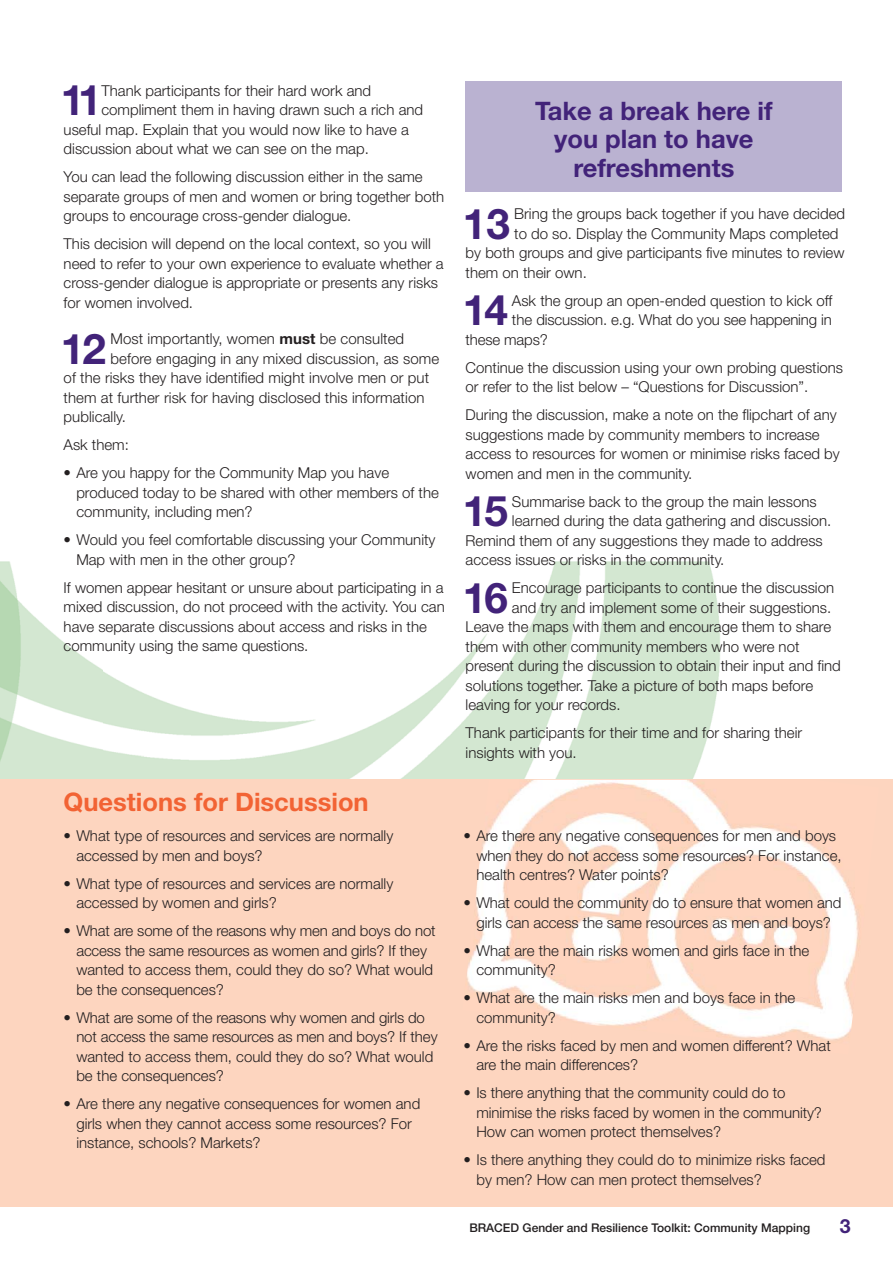
<style>
.page{position:relative;width:893px;height:1263px;background:#fff}
.page>*{position:absolute;margin:0;border:0;box-sizing:border-box;transform-origin:0 0}
.t1{font:700 42.3px "Helvetica Neue";letter-spacing:-.05em;color:#422379}
.t2{font:700 25.5px/28.5px "Helvetica Neue";color:#422379;text-align:center}
.t3{font:700 25.5px "Helvetica Neue";color:#f26334}
.t4{font:700 19.5px "Helvetica Neue";color:#422379}
.t5{font:300 15px/19.5px "Helvetica Neue";color:#231f20}
.t6{font:500 12px "Helvetica Neue";color:#231f20}
.s1{font-weight:700}
</style>
<div class="page">
<img style="left:0;top:561px;width:800px;height:219px">
<div style="left:0;top:780px;width:892px;height:427px;background:#fdd5bf"></div>
<img style="left:467px;top:780px;width:391px;height:260px">
<div style="left:465px;top:81px;width:377px;height:110px;background:#bab2d1"></div>
<h1 class="t1" style="left:61px;top:85px;width:42px">11</h1>
<p class="t5" style="left:101px;top:82px;width:271px">Thank participants for their hard work and</p>
<p class="t5" style="left:101px;top:102px;width:323px">compliment them in having drawn such a rich and</p>
<p class="t5" style="left:64px;top:121px;width:347px">useful map. Explain that you would now like to have a</p>
<p class="t5" style="left:64px;top:141px;width:307px">discussion about what we can see on the map.</p>
<p class="t5" style="left:64px;top:169px;width:382px">You can lead the following discussion either in the same separate groups of men and women or bring together both groups to encourage cross-gender dialogue.</p>
<p class="t5" style="left:64px;top:236px;width:381px">This decision will depend on the local context, so you will need to refer to your own experience to evaluate whether a cross-gender dialogue is appropriate or presents any risks for women involved.</p>
<h1 class="t1" style="left:61px;top:334px;width:47px">12</h1>
<p class="t5" style="left:110px;top:331px;width:295px">Most importantly, women <span class="s1">must</span> be consulted</p>
<p class="t5" style="left:110px;top:350px;width:330px">before engaging in any mixed discussion, as some</p>
<p class="t5" style="left:64px;top:370px;width:367px">of the risks they have identified might involve men or put</p>
<p class="t5" style="left:64px;top:389px;width:362px">them at further risk for having disclosed this information</p>
<p class="t5" style="left:64px;top:409px;width:64px">publically.</p>
<p class="t5" style="left:64px;top:437px;width:67px">Ask them:</p>
<p class="t5" style="left:76px;top:465px;width:364px;text-indent:-13px">• Are you happy for the Community Map you have produced today to be shared with other members of the community, including men?</p>
<p class="t5" style="left:76px;top:532px;width:360px;text-indent:-13px">• Would you feel comfortable discussing your Community<br>Map with men in the other group?</p>
<p class="t5" style="left:64px;top:579px;width:382px">If women appear hesitant or unsure about participating in a mixed discussion, do not proceed with the activity. You can have separate discussions about access and risks in the community using the same questions.</p>
<h2 class="t3" style="left:64px;top:792px;width:307px">Questions for Discussion</h2>
<p class="t5" style="left:76px;top:828px;width:318px;text-indent:-13px">• What type of resources and services are normally accessed by men and boys?</p>
<p class="t5" style="left:76px;top:875px;width:318px;text-indent:-13px">• What type of resources and services are normally accessed by women and girls?</p>
<p class="t5" style="left:76px;top:923px;width:361px;text-indent:-13px">• What are some of the reasons why men and boys do not access the same resources as women and girls? If they wanted to access them, could they do so? What would be the consequences?</p>
<p class="t5" style="left:76px;top:1009px;width:363px;text-indent:-13px">• What are some of the reasons why women and girls do not access the same resources as men and boys? If they wanted to access them, could they do so? What would be the consequences?</p>
<p class="t5" style="left:76px;top:1096px;width:345px;text-indent:-13px">• Are there any negative consequences for women and girls when they cannot access some resources? For instance, schools? Markets?</p>
<h2 class="t2" style="left:535px;top:99px;width:239px">Take a break here if you plan to have refreshments</h2>
<h1 class="t1" style="left:463px;top:209px;width:49px">13</h1>
<p class="t5" style="left:514px;top:206px;width:332px">Bring the groups back together if you have decided</p>
<p class="t5" style="left:514px;top:225px;width:326px">to do so. Display the Community Maps completed</p>
<p class="t5" style="left:465px;top:245px;width:380px">by both groups and give participants five minutes to review</p>
<p class="t5" style="left:465px;top:264px;width:123px">them on their own.</p>
<h1 class="t1" style="left:463px;top:295px;width:46px">14</h1>
<p class="t5" style="left:512px;top:292px;width:322px">Ask the group an open-ended question to kick off</p>
<p class="t5" style="left:512px;top:312px;width:321px">the discussion. e.g. What do you see happening in</p>
<p class="t5" style="left:465px;top:331px;width:84px">these maps?</p>
<p class="t5" style="left:465px;top:359px;width:379px">Continue the discussion using your own probing questions or refer to the list below – “Questions for Discussion”.</p>
<p class="t5" style="left:465px;top:407px;width:375px">During the discussion, make a note on the flipchart of any suggestions made by community members to increase access to resources for women or minimise risks faced by women and men in the community.</p>
<h1 class="t1" style="left:463px;top:496px;width:46px">15</h1>
<p class="t5" style="left:512px;top:493px;width:306px">Summarise back to the group the main lessons</p>
<p class="t5" style="left:512px;top:513px;width:321px">learned during the data gathering and discussion.</p>
<p class="t5" style="left:465px;top:532px;width:358px">Remind them of any suggestions they made to address</p>
<p class="t5" style="left:465px;top:552px;width:260px">access issues or risks in the community.</p>
<h1 class="t1" style="left:463px;top:583px;width:46px">16</h1>
<p class="t5" style="left:512px;top:580px;width:324px">Encourage participants to continue the discussion</p>
<p class="t5" style="left:512px;top:599px;width:321px">and try and implement some of their suggestions.</p>
<p class="t5" style="left:465px;top:619px;width:367px">Leave the maps with them and encourage them to share</p>
<p class="t5" style="left:465px;top:638px;width:335px">them with other community members who were not</p>
<p class="t5" style="left:465px;top:658px;width:377px">present during the discussion to obtain their input and find</p>
<p class="t5" style="left:465px;top:677px;width:349px">solutions together. Take a picture of both maps before</p>
<p class="t5" style="left:465px;top:697px;width:156px">leaving for your records.</p>
<p class="t5" style="left:465px;top:725px;width:338px">Thank participants for their time and for sharing their insights with you.</p>
<p class="t5" style="left:476px;top:828px;width:367px;text-indent:-13px">• Are there any negative consequences for men and boys when they do not access some resources? For instance, health centres? Water points?</p>
<p class="t5" style="left:463px;top:895px;width:379px;text-align:center">• What could the community do to ensure that women and girls can access the same resources as men and boys?</p>
<p class="t5" style="left:476px;top:942px;width:334px;text-indent:-13px">• What are the main risks women and girls face in the community?</p>
<p class="t5" style="left:476px;top:990px;width:320px;text-indent:-13px">• What are the main risks men and boys face in the community?</p>
<p class="t5" style="left:476px;top:1037px;width:356px;text-indent:-13px">• Are the risks faced by men and women different? What are the main differences?</p>
<p class="t5" style="left:476px;top:1085px;width:347px;text-indent:-13px">• Is there anything that the community could do to minimise the risks faced by women in the community?<br>How can women protect themselves?</p>
<p class="t5" style="left:476px;top:1152px;width:350px;text-indent:-13px">• Is there anything they could do to minimize risks faced by men? How can men protect themselves?</p>
<p class="t6" style="left:469px;top:1223px;width:342px">BRACED Gender and Resilience Toolkit: Community Mapping</p>
<h3 class="t4" style="left:839px;top:1219px;width:12px">3</h3>
</div>
